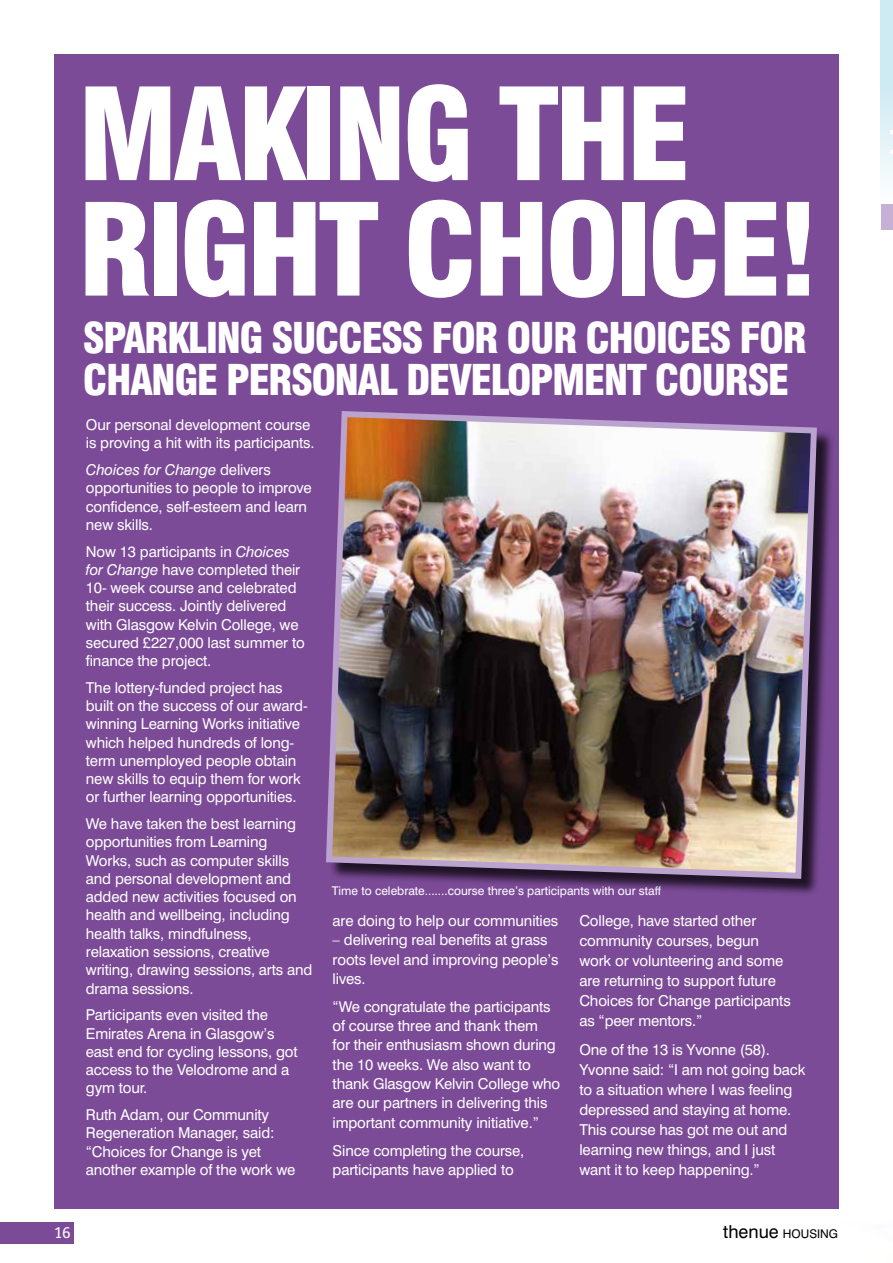
<style>
.page{position:relative;width:893px;height:1263px;background:#fff}
.page>*{position:absolute;margin:0;border:0;box-sizing:border-box;transform-origin:0 0}
.t1{font:900 condensed 124.5px/115.5px "Swiss 721 BT";letter-spacing:-.04em;color:#fff}
.t2{font:900 condensed 41.4px/42px "Swiss 721 BT";letter-spacing:-.04em;color:#fff}
.t3{font:15px/18.3px "Swiss 721 BT";letter-spacing:-.01em;color:#fff}
.t4{font:15px "FS Me";color:#fff}
.t5{font:12px "Swiss 721 BT";color:#fff}
.t6{font:12px "Swiss 721 BT";color:#000}
.s1{font-style:italic}
.s2{font-size:18px}
</style>
<div class="page">
<div style="left:0;top:1222px;width:74px;height:21px;background:#7c4b98"></div>
<div style="left:54px;top:54px;width:785px;height:1155px;background:#7c4b98"></div>
<div style="left:329px;top:414px;width:506px;height:483px;background:#000;opacity:.75"></div>
<img style="left:326px;top:411px;width:494px;height:471px">
<svg style="left:880px;top:0;width:13px;height:181px;background:#d8eef5"></svg>
<div style="left:881px;top:204px;width:12px;height:25px;background:#c5b1d6"></div>
<h1 class="t1" style="left:78px;top:77px;width:742px">MAKING THE<br>RIGHT CHOICE!</h1>
<h2 class="t2" style="left:83px;top:317px;width:725px">SPARKLING SUCCESS FOR OUR CHOICES FOR<br>CHANGE PERSONAL DEVELOPMENT COURSE</h2>
<p class="t3" style="left:86px;top:415px;width:230px">Our personal development course is proving a hit with its participants.</p>
<p class="t3" style="left:86px;top:460px;width:227px"><span class="s1">Choices for Change</span> delivers opportunities to people to improve confidence, self-esteem and learn new skills.</p>
<p class="t3" style="left:86px;top:542px;width:220px">Now 13 participants in <span class="s1">Choices for Change</span> have completed their<br>10- week course and celebrated their success. Jointly delivered with Glasgow Kelvin College, we secured £227,000 last summer to finance the project.</p>
<p class="t3" style="left:86px;top:678px;width:223px">The lottery-funded project has built on the success of our award&shy;winning Learning Works initiative which helped hundreds of long&shy;term unemployed people obtain new skills to equip them for work or further learning opportunities.</p>
<p class="t3" style="left:86px;top:814px;width:228px">We have taken the best learning opportunities from Learning<br>Works, such as computer skills and personal development and added new activities focused on health and wellbeing, including health talks, mindfulness, relaxation sessions, creative writing, drawing sessions, arts and drama sessions.</p>
<p class="t3" style="left:86px;top:1006px;width:213px">Participants even visited the<br>Emirates Arena in Glasgow’s east end for cycling lessons, got access to the Velodrome and a gym tour.</p>
<p class="t3" style="left:86px;top:1105px;width:211px">Ruth Adam, our Community<br>Regeneration Manager, said: “Choices for Change is yet another example of the work we</p>
<p class="t5" style="left:332px;top:883px;width:331px">Time to celebrate.......course three’s participants with our staff</p>
<p class="t3" style="left:333px;top:911px;width:227px">are doing to help our communities</p>
<p class="t3" style="left:333px;top:930px;width:227px;line-height:19.4px">– delivering real benefits at grass roots level and improving people’s lives.</p>
<p class="t3" style="left:333px;top:997px;width:229px;line-height:19.4px">“We congratulate the participants of course three and thank them<br>for their enthusiasm shown during the 10 weeks. We also want to thank Glasgow Kelvin College who are our partners in delivering this important community initiative.”</p>
<p class="t3" style="left:333px;top:1140px;width:193px;line-height:19.4px">Since completing the course, participants have applied to</p>
<p class="t3" style="left:579px;top:911px;width:213px;line-height:20px">College, have started other community courses, begun work or volunteering and some are returning to support future<br>Choices for Change participants as “peer mentors.”</p>
<p class="t3" style="left:579px;top:1039px;width:228px;line-height:20px">One of the 13 is Yvonne (58).<br>Yvonne said: “I am not going back to a situation where I was feeling depressed and staying at home.<br>This course has got me out and learning new things, and I just want it to keep happening.”</p>
<p class="t4" style="left:54px;top:1224px;width:18px">16</p>
<p class="t6" style="left:723px;top:1226px;width:116px"><span class="s2">thenue</span> HOUSING</p>
</div>
